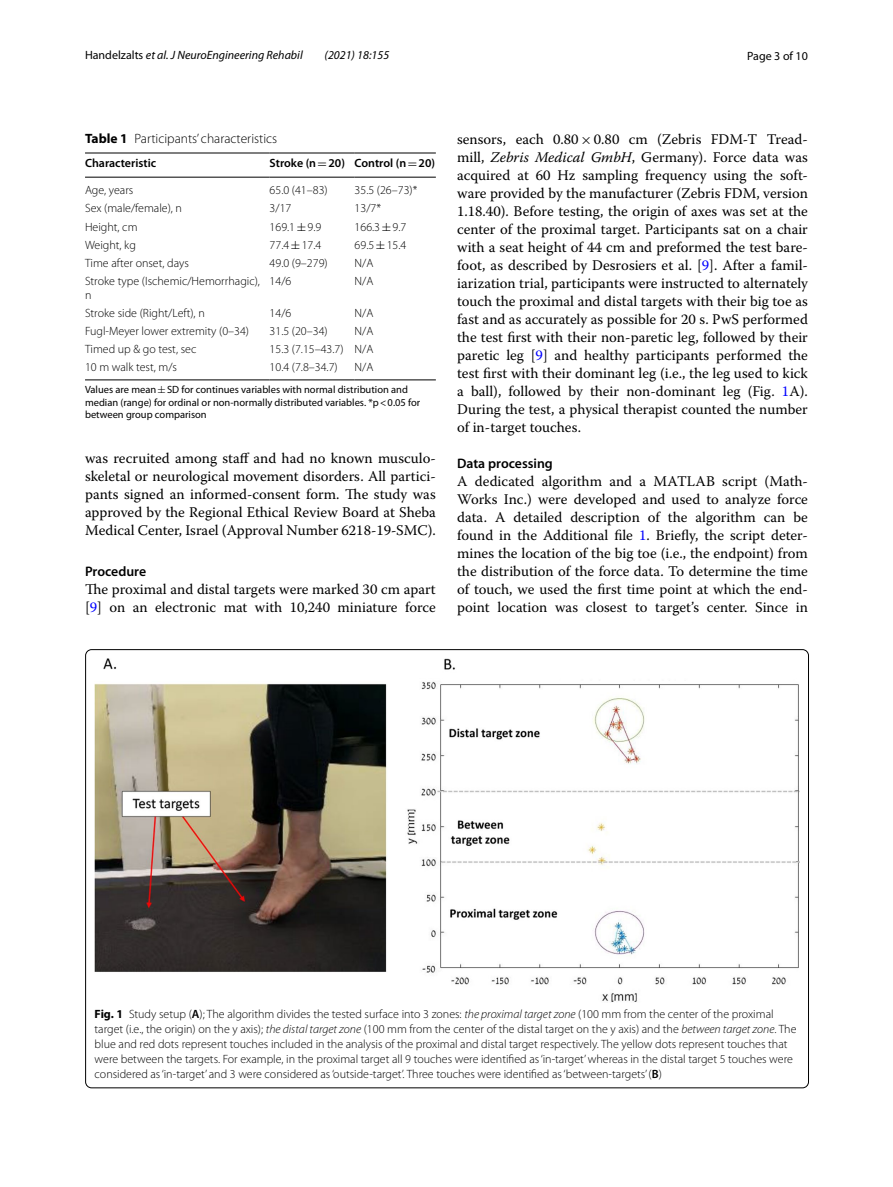
<style>
.page{position:relative;width:893px;height:1187px;background:#fff}
.page>*{position:absolute;margin:0;border:0;box-sizing:border-box;transform-origin:0 0}
.t1{font:14.7px/18px "Warnock Pro";color:#000;text-align:justify}
.t2{font:600 13.8px "Myriad Pro";color:#000}
.t3{font:300 13.5px "Myriad Pro";color:#000}
.t4{font:300 12px/15px "Myriad Pro";color:#000}
.t5{font:italic 12px "Myriad Pro";color:#000}
.t6{font:600 12px "Myriad Pro";color:#000}
.t7{font:12px "Myriad Pro";color:#000}
.t8{font:10.5px/12.8px "Myriad Pro";color:#000}
.s1{font-style:normal}
.s2{font-weight:700}
.s3{font-family:"MTSY";font-weight:400}
.s4{font-family:"MTSY"}
.s5{color:#00f}
.s6{font-style:italic}
.s7{font-weight:600}
</style>
<div class="page">
<hr style="left:85px;top:153px;width:185px;height:1px;background:#000">
<hr style="left:85px;top:177px;width:185px;height:1px;background:#000">
<hr style="left:270px;top:153px;width:85px;height:1px;background:#000">
<hr style="left:270px;top:177px;width:85px;height:1px;background:#000">
<hr style="left:355px;top:153px;width:81px;height:1px;background:#000">
<hr style="left:355px;top:177px;width:81px;height:1px;background:#000">
<hr style="left:85px;top:379px;width:185px;height:1px;background:#000">
<hr style="left:270px;top:379px;width:85px;height:1px;background:#000">
<hr style="left:355px;top:379px;width:81px;height:1px;background:#000">
<img style="left:94px;top:658px;width:706px;height:344px">
<p class="t5" style="left:85px;top:48px;width:219px"><span class="s1">Handelzalts</span> et al. J NeuroEngineering Rehabil</p>
<p class="t5" style="left:325px;top:48px;width:66px">(2021) 18:155</p>
<p class="t7" style="left:747px;top:48px;width:62px">Page 3 of 10</p>
<p class="t3" style="left:85px;top:131px;width:194px"><span class="s2">Table 1</span> Participants’ characteristics</p>
<p class="t6" style="left:85px;top:156px;width:73px">Characteristic</p>
<p class="t6" style="left:270px;top:156px;width:167px">Stroke (n<span class="s3">=</span>20) Control (n<span class="s3">=</span>20)</p>
<p class="t4" style="left:85px;top:183px;width:50px">Age, years</p>
<p class="t4" style="left:270px;top:183px;width:60px">65.0 (41–83)</p>
<p class="t4" style="left:355px;top:183px;width:64px">35.5 (26–73)*</p>
<p class="t4" style="left:85px;top:201px;width:99px">Sex (male/female), n</p>
<p class="t4" style="left:270px;top:201px;width:23px">3/17</p>
<p class="t4" style="left:355px;top:201px;width:28px">13/7*</p>
<p class="t4" style="left:85px;top:219px;width:54px">Height, cm</p>
<p class="t4" style="left:270px;top:219px;width:53px">169.1<span class="s3">±</span>9.9</p>
<p class="t4" style="left:355px;top:219px;width:53px">166.3<span class="s3">±</span>9.7</p>
<p class="t4" style="left:85px;top:237px;width:52px">Weight, kg</p>
<p class="t4" style="left:270px;top:237px;width:53px">77.4<span class="s3">±</span>17.4</p>
<p class="t4" style="left:355px;top:237px;width:53px">69.5<span class="s3">±</span>15.4</p>
<p class="t4" style="left:85px;top:255px;width:105px">Time after onset, days</p>
<p class="t4" style="left:270px;top:255px;width:60px">49.0 (9–279)</p>
<p class="t4" style="left:355px;top:255px;width:20px">N/A</p>
<p class="t4" style="left:85px;top:274px;width:176px;line-height:13.5px">Stroke type (Ischemic/Hemorrhagic), n</p>
<p class="t4" style="left:270px;top:274px;width:23px">14/6</p>
<p class="t4" style="left:355px;top:274px;width:20px">N/A</p>
<p class="t4" style="left:85px;top:305px;width:121px">Stroke side (Right/Left), n</p>
<p class="t4" style="left:270px;top:305px;width:23px">14/6</p>
<p class="t4" style="left:355px;top:305px;width:20px">N/A</p>
<p class="t4" style="left:85px;top:323px;width:166px">Fugl-Meyer lower extremity (0–34)</p>
<p class="t4" style="left:270px;top:323px;width:60px">31.5 (20–34)</p>
<p class="t4" style="left:355px;top:323px;width:20px">N/A</p>
<p class="t4" style="left:85px;top:342px;width:113px">Timed up &amp; go test, sec</p>
<p class="t4" style="left:270px;top:342px;width:105px">15.3 (7.15–43.7) N/A</p>
<p class="t4" style="left:85px;top:360px;width:94px">10 m walk test, m/s</p>
<p class="t4" style="left:270px;top:360px;width:70px">10.4 (7.8–34.7)</p>
<p class="t4" style="left:355px;top:360px;width:20px">N/A</p>
<p class="t8" style="left:85px;top:383px;width:337px">Values are mean<span class="s4">±</span>SD for continues variables with normal distribution and median (range) for ordinal or non-normally distributed variables. *p&lt;0.05 for between group comparison</p>
<p class="t1" style="left:85px;top:448px;width:352px">was recruited among staff and had no known musculo&shy;skeletal or neurological movement disorders. All partici&shy;pants signed an informed-consent form. The study was approved by the Regional Ethical Review Board at Sheba Medical Center, Israel (Approval Number 6218-19-SMC).</p>
<p class="t2" style="left:85px;top:562px;width:63px">Procedure</p>
<p class="t1" style="left:85px;top:580px;width:352px">The proximal and distal targets were marked 30 cm apart [<span class="s5">9</span>] on an electronic mat with 10,240 miniature force</p>
<p class="t1" style="left:457px;top:130px;width:352px">sensors, each 0.80<span class="s4">×</span>0.80 cm (Zebris FDM-T Tread&shy;mill, <span class="s6">Zebris Medical GmbH</span>, Germany). Force data was acquired at 60 Hz sampling frequency using the soft&shy;ware provided by the manufacturer (Zebris FDM, version 1.18.40). Before testing, the origin of axes was set at the center of the proximal target. Participants sat on a chair with a seat height of 44 cm and preformed the test bare&shy;foot, as described by Desrosiers et al. [<span class="s5">9</span>]. After a famil&shy;iarization trial, participants were instructed to alternately touch the proximal and distal targets with their big toe as fast and as accurately as possible for 20 s. PwS performed the test first with their non-paretic leg, followed by their paretic leg [<span class="s5">9</span>] and healthy participants performed the test first with their dominant leg (i.e., the leg used to kick a ball), followed by their non-dominant leg (Fig. <span class="s5">1</span>A).<br>During the test, a physical therapist counted the number of in-target touches.</p>
<p class="t2" style="left:457px;top:454px;width:97px">Data processing</p>
<p class="t1" style="left:457px;top:472px;width:352px">A dedicated algorithm and a MATLAB script (Math-Works Inc.) were developed and used to analyze force data. A detailed description of the algorithm can be found in the Additional file <span class="s5">1</span>. Briefly, the script deter&shy;mines the location of the big toe (i.e., the endpoint) from the distribution of the force data. To determine the time of touch, we used the first time point at which the end&shy;point location was closest to target’s center. Since in</p>
<p class="t4" style="left:95px;top:1006px;width:703px"><span class="s2">Fig. 1</span> Study setup (<span class="s7">A</span>); The algorithm divides the tested surface into 3 zones: <span class="s6">the proximal target zone</span> (100 mm from the center of the proximal target (i.e., the origin) on the y axis); <span class="s6">the distal target zone</span> (100 mm from the center of the distal target on the y axis) and the <span class="s6">between target zone</span>. The blue and red dots represent touches included in the analysis of the proximal and distal target respectively. The yellow dots represent touches that were between the targets. For example, in the proximal target all 9 touches were identified as ‘in-target’ whereas in the distal target 5 touches were considered as ‘in-target’ and 3 were considered as ‘outside-target’. Three touches were identified as ‘between-targets’ (<span class="s7">B</span>)</p>
</div>
